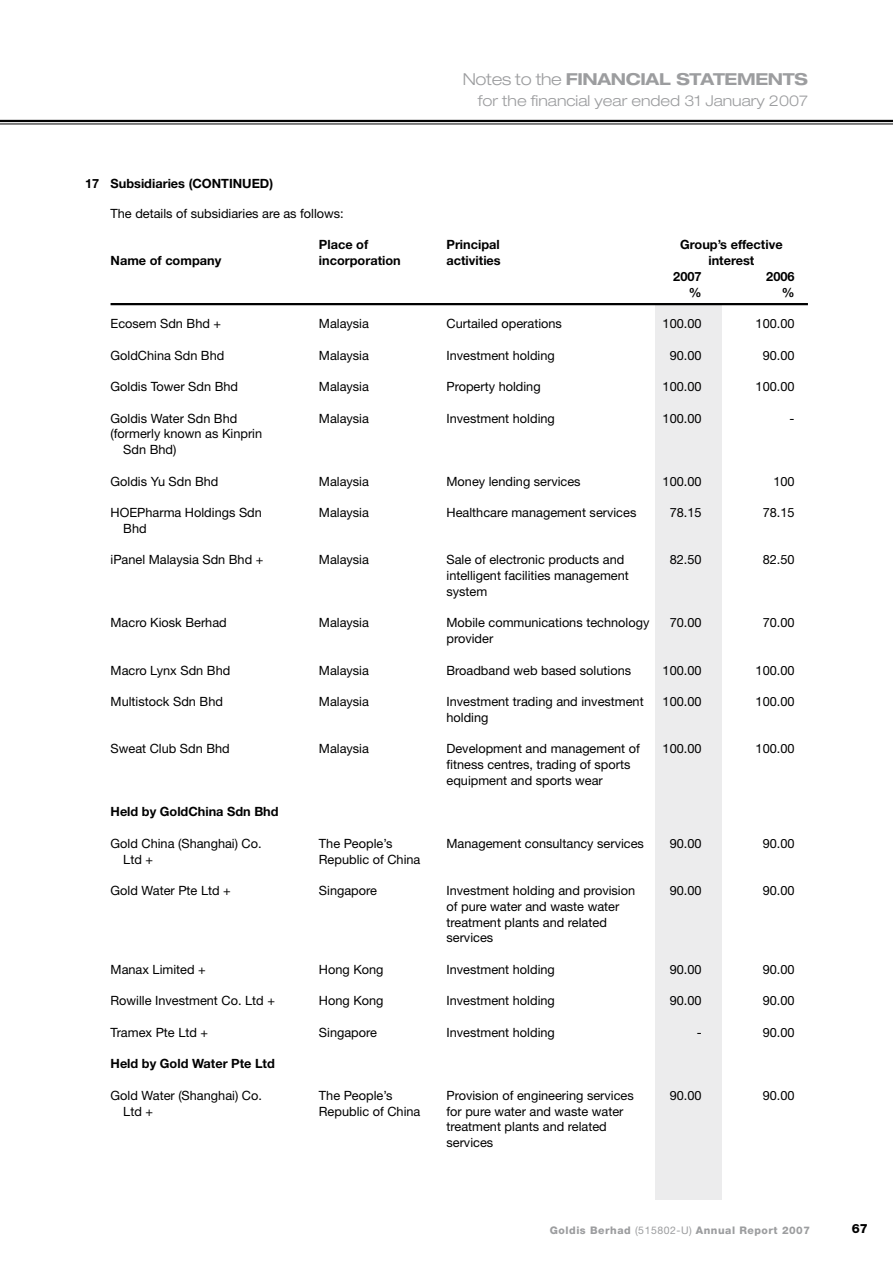
<style>
.page{position:relative;width:893px;height:1263px;background:#fff}
.page>*{position:absolute;margin:0;border:0;box-sizing:border-box;transform-origin:0 0}
.t1{font:700 expanded 16.5px "Helvetica Neue LT Std";letter-spacing:-.02em;color:#9c9d9f}
.t2{font:300 expanded 15px "Helvetica Neue LT Std";color:#9c9d9f}
.t3{font:12.75px/15.8px "Helvetica Neue";color:#000}
.t4{font:700 12.75px "Helvetica Neue";color:#000}
.t5{font:800 12.75px "Helvetica Neue";color:#000}
.t6{font:800 10.5px "Helvetica Neue";letter-spacing:.05em;color:#9c9d9f}
.s1{font-weight:300}
.s2{font-weight:400}
</style>
<div class="page">
<hr style="left:0;top:120px;width:893px;height:2px;background:#000">
<hr style="left:0;top:124px;width:893px;height:1px;background:#000">
<div style="left:655px;top:304px;width:67px;height:895px;background:#ececed"></div>
<hr style="left:111px;top:303px;width:697px;height:2px;background:#000">
<p class="t1" style="left:463px;top:69px;width:347px"><span class="s1">Notes to the</span> FINANCIAL STATEMENTS</p>
<p class="t2" style="left:478px;top:92px;width:332px">for the financial year ended 31 January 2007</p>
<p class="t4" style="left:85px;top:175px;width:190px">17 Subsidiaries (continued)</p>
<p class="t3" style="left:111px;top:205px;width:235px">The details of subsidiaries are as follows:</p>
<p class="t4" style="left:319px;top:237px;width:51px">Place of</p>
<p class="t4" style="left:446px;top:237px;width:55px">Principal</p>
<p class="t4" style="left:680px;top:237px;width:104px">Group’s effective</p>
<p class="t4" style="left:111px;top:253px;width:112px">Name of company</p>
<p class="t4" style="left:319px;top:253px;width:83px">incorporation</p>
<p class="t4" style="left:446px;top:253px;width:56px">activities</p>
<p class="t4" style="left:708px;top:253px;width:48px">interest</p>
<p class="t4" style="left:673px;top:268px;width:30px">2007</p>
<p class="t4" style="left:766px;top:268px;width:30px">2006</p>
<p class="t4" style="left:689px;top:284px;width:14px">%</p>
<p class="t4" style="left:782px;top:284px;width:14px">%</p>
<p class="t3" style="left:111px;top:315px;width:112px">Ecosem Sdn Bhd +</p>
<p class="t3" style="left:319px;top:315px;width:52px">Malaysia</p>
<p class="t3" style="left:446px;top:315px;width:117px">Curtailed operations</p>
<p class="t3" style="left:663px;top:315px;width:40px">100.00</p>
<p class="t3" style="left:756px;top:315px;width:40px">100.00</p>
<p class="t3" style="left:111px;top:347px;width:115px">GoldChina Sdn Bhd</p>
<p class="t3" style="left:319px;top:347px;width:52px">Malaysia</p>
<p class="t3" style="left:446px;top:347px;width:110px">Investment holding</p>
<p class="t3" style="left:670px;top:347px;width:33px">90.00</p>
<p class="t3" style="left:763px;top:347px;width:33px">90.00</p>
<p class="t3" style="left:111px;top:378px;width:129px">Goldis Tower Sdn Bhd</p>
<p class="t3" style="left:319px;top:378px;width:52px">Malaysia</p>
<p class="t3" style="left:446px;top:378px;width:96px">Property holding</p>
<p class="t3" style="left:663px;top:378px;width:40px">100.00</p>
<p class="t3" style="left:756px;top:378px;width:40px">100.00</p>
<p class="t3" style="left:111px;top:410px;width:128px">Goldis Water Sdn Bhd</p>
<p class="t3" style="left:319px;top:410px;width:52px">Malaysia</p>
<p class="t3" style="left:446px;top:410px;width:110px">Investment holding</p>
<p class="t3" style="left:663px;top:410px;width:40px">100.00</p>
<p class="t3" style="left:790px;top:410px;width:6px">-</p>
<p class="t3" style="left:123px;top:426px;width:140px;text-indent:-13px">(formerly known as Kinprin<br>Sdn Bhd)</p>
<p class="t3" style="left:111px;top:473px;width:109px">Goldis Yu Sdn Bhd</p>
<p class="t3" style="left:319px;top:473px;width:52px">Malaysia</p>
<p class="t3" style="left:446px;top:473px;width:136px">Money lending services</p>
<p class="t3" style="left:663px;top:473px;width:40px">100.00</p>
<p class="t3" style="left:773px;top:473px;width:23px">100</p>
<p class="t3" style="left:111px;top:504px;width:153px">HOEPharma Holdings Sdn</p>
<p class="t3" style="left:319px;top:504px;width:52px">Malaysia</p>
<p class="t3" style="left:446px;top:504px;width:191px">Healthcare management services</p>
<p class="t3" style="left:670px;top:504px;width:33px">78.15</p>
<p class="t3" style="left:763px;top:504px;width:33px">78.15</p>
<p class="t3" style="left:123px;top:520px;width:25px">Bhd</p>
<p class="t3" style="left:111px;top:552px;width:154px">iPanel Malaysia Sdn Bhd +</p>
<p class="t3" style="left:319px;top:552px;width:52px">Malaysia</p>
<p class="t3" style="left:446px;top:552px;width:179px">Sale of electronic products and</p>
<p class="t3" style="left:670px;top:552px;width:33px">82.50</p>
<p class="t3" style="left:763px;top:552px;width:33px">82.50</p>
<p class="t3" style="left:446px;top:567px;width:184px">intelligent facilities management system</p>
<p class="t3" style="left:111px;top:615px;width:118px">Macro Kiosk Berhad</p>
<p class="t3" style="left:319px;top:615px;width:52px">Malaysia</p>
<p class="t3" style="left:446px;top:615px;width:204px">Mobile communications technology</p>
<p class="t3" style="left:670px;top:615px;width:33px">70.00</p>
<p class="t3" style="left:763px;top:615px;width:33px">70.00</p>
<p class="t3" style="left:446px;top:630px;width:48px">provider</p>
<p class="t3" style="left:111px;top:662px;width:121px">Macro Lynx Sdn Bhd</p>
<p class="t3" style="left:319px;top:662px;width:52px">Malaysia</p>
<p class="t3" style="left:446px;top:662px;width:186px">Broadband web based solutions</p>
<p class="t3" style="left:663px;top:662px;width:40px">100.00</p>
<p class="t3" style="left:756px;top:662px;width:40px">100.00</p>
<p class="t3" style="left:111px;top:693px;width:114px">Multistock Sdn Bhd</p>
<p class="t3" style="left:319px;top:693px;width:52px">Malaysia</p>
<p class="t3" style="left:446px;top:693px;width:199px">Investment trading and investment</p>
<p class="t3" style="left:663px;top:693px;width:40px">100.00</p>
<p class="t3" style="left:756px;top:693px;width:40px">100.00</p>
<p class="t3" style="left:446px;top:709px;width:44px">holding</p>
<p class="t3" style="left:111px;top:741px;width:121px">Sweat Club Sdn Bhd</p>
<p class="t3" style="left:319px;top:741px;width:52px">Malaysia</p>
<p class="t3" style="left:446px;top:741px;width:195px">Development and management of</p>
<p class="t3" style="left:663px;top:741px;width:40px">100.00</p>
<p class="t3" style="left:756px;top:741px;width:40px">100.00</p>
<p class="t3" style="left:446px;top:756px;width:185px">fitness centres, trading of sports equipment and sports wear</p>
<p class="t4" style="left:111px;top:804px;width:170px">Held by GoldChina Sdn Bhd</p>
<p class="t3" style="left:111px;top:835px;width:153px">Gold China (Shanghai) Co.</p>
<p class="t3" style="left:319px;top:835px;width:75px">The People’s</p>
<p class="t3" style="left:446px;top:835px;width:199px">Management consultancy services</p>
<p class="t3" style="left:670px;top:835px;width:33px">90.00</p>
<p class="t3" style="left:763px;top:835px;width:33px">90.00</p>
<p class="t3" style="left:123px;top:851px;width:31px">Ltd +</p>
<p class="t3" style="left:319px;top:851px;width:103px">Republic of China</p>
<p class="t3" style="left:111px;top:882px;width:122px">Gold Water Pte Ltd +</p>
<p class="t3" style="left:319px;top:882px;width:60px">Singapore</p>
<p class="t3" style="left:446px;top:882px;width:190px">Investment holding and provision</p>
<p class="t3" style="left:670px;top:882px;width:33px">90.00</p>
<p class="t3" style="left:763px;top:882px;width:33px">90.00</p>
<p class="t3" style="left:446px;top:898px;width:174px">of pure water and waste water treatment plants and related services</p>
<p class="t3" style="left:111px;top:961px;width:97px">Manax Limited +</p>
<p class="t3" style="left:319px;top:961px;width:66px">Hong Kong</p>
<p class="t3" style="left:446px;top:961px;width:110px">Investment holding</p>
<p class="t3" style="left:670px;top:961px;width:33px">90.00</p>
<p class="t3" style="left:763px;top:961px;width:33px">90.00</p>
<p class="t3" style="left:111px;top:993px;width:166px">Rowille Investment Co. Ltd +</p>
<p class="t3" style="left:319px;top:993px;width:66px">Hong Kong</p>
<p class="t3" style="left:446px;top:993px;width:110px">Investment holding</p>
<p class="t3" style="left:670px;top:993px;width:33px">90.00</p>
<p class="t3" style="left:763px;top:993px;width:33px">90.00</p>
<p class="t3" style="left:111px;top:1024px;width:99px">Tramex Pte Ltd +</p>
<p class="t3" style="left:319px;top:1024px;width:60px">Singapore</p>
<p class="t3" style="left:446px;top:1024px;width:110px">Investment holding</p>
<p class="t3" style="left:697px;top:1024px;width:6px">-</p>
<p class="t3" style="left:763px;top:1024px;width:33px">90.00</p>
<p class="t4" style="left:111px;top:1056px;width:166px">Held by Gold Water Pte Ltd</p>
<p class="t3" style="left:111px;top:1087px;width:153px">Gold Water (Shanghai) Co.</p>
<p class="t3" style="left:319px;top:1087px;width:75px">The People’s</p>
<p class="t3" style="left:446px;top:1087px;width:189px">Provision of engineering services</p>
<p class="t3" style="left:670px;top:1087px;width:33px">90.00</p>
<p class="t3" style="left:763px;top:1087px;width:33px">90.00</p>
<p class="t3" style="left:123px;top:1103px;width:31px">Ltd +</p>
<p class="t3" style="left:319px;top:1103px;width:103px">Republic of China</p>
<p class="t3" style="left:446px;top:1103px;width:179px">for pure water and waste water treatment plants and related services</p>
<p class="t6" style="left:550px;top:1224px;width:262px">Goldis Berhad <span class="s2">(515802-U)</span> Annual Report 2007</p>
<p class="t5" style="left:852px;top:1221px;width:18px">67</p>
</div>
